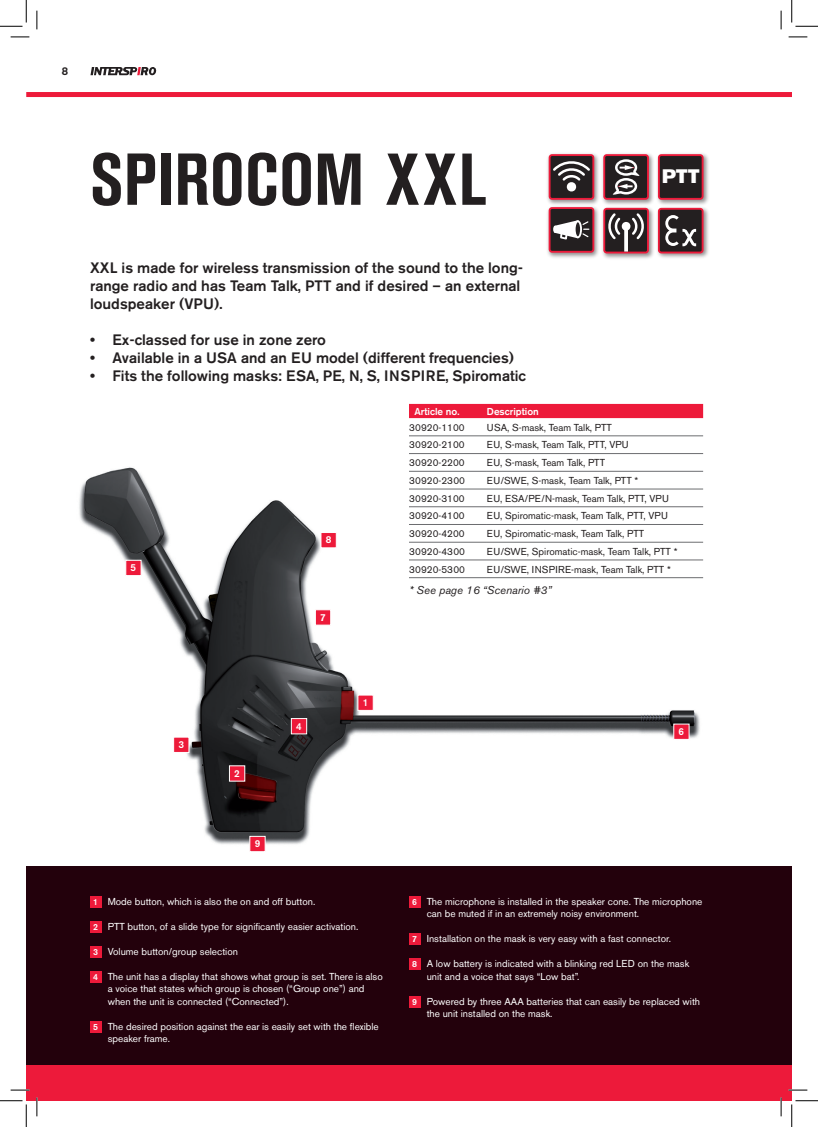
<style>
.page{position:relative;width:818px;height:1127px;background:#fff}
.page>*{position:absolute;margin:0;border:0;box-sizing:border-box;transform-origin:0 0}
.t1{font:700 condensed 72.5px "Akzidenz Grotesk BE";letter-spacing:.01em;color:#231f20}
.t2{font:19.38px "Akzidenz Grotesk BE Super";color:#fff}
.t3{font:500 15px/18px "Akzidenz Grotesk BE";color:#231f20}
.t4{font:italic 11.25px "Akzidenz Grotesk BE";color:#231f20}
.t5{font:500 11.25px "Akzidenz Grotesk BE";color:#231f20}
.t6{font:10px/12.5px "Akzidenz Grotesk BE";color:#fff}
.t7{font:10px "Akzidenz Grotesk BE";color:#231f20}
.t8{font:500 10px "Akzidenz Grotesk BE";color:#fff}
.s1{font-weight:500;font-size:8.75px}
</style>
<div class="page">
<img style="left:79px;top:418px;width:624px;height:426px">
<img style="left:547px;top:153px;width:52px;height:50px">
<div style="left:550px;top:155px;width:43px;height:44px;background:#231f20;border-radius:2px"></div>
<div style="left:549px;top:154px;width:45px;height:46px;border:2px solid #ed1a3a;border-radius:2px"></div>
<svg style="left:551px;top:160px;width:41px;height:32px"></svg>
<img style="left:657px;top:153px;width:52px;height:51px">
<div style="left:659px;top:155px;width:44px;height:44px;background:#231f20;border-radius:2px"></div>
<div style="left:658px;top:154px;width:45px;height:46px;border:2px solid #ed1a3a;border-radius:2px"></div>
<img style="left:602px;top:207px;width:52px;height:52px">
<div style="left:604px;top:209px;width:44px;height:43px;background:#231f20;border-radius:2px"></div>
<div style="left:603px;top:208px;width:46px;height:45px;border:2px solid #ed1a3a;border-radius:2px"></div>
<svg style="left:608px;top:213px;width:36px;height:27px"></svg>
<svg style="left:624px;top:226px;width:4px;height:25px"></svg>
<img style="left:547px;top:203px;width:52px;height:55px">
<div style="left:550px;top:208px;width:43px;height:44px;background:#231f20;border-radius:2px"></div>
<div style="left:549px;top:207px;width:45px;height:46px;border:2px solid #ed1a3a;border-radius:2px"></div>
<svg style="left:553px;top:220px;width:36px;height:20px"></svg>
<div style="left:575px;top:221px;width:6px;height:16px;background:#231f20;border-radius:50%"></div>
<div style="left:574px;top:220px;width:8px;height:18px;border:2px solid #fff;border-radius:50%"></div>
<img style="left:657px;top:204px;width:52px;height:54px">
<div style="left:659px;top:209px;width:44px;height:43px;background:#231f20;border-radius:2px"></div>
<div style="left:658px;top:208px;width:45px;height:45px;border:2px solid #ed1a3a;border-radius:2px"></div>
<svg style="left:665px;top:215px;width:31px;height:31px"></svg>
<img style="left:602px;top:153px;width:52px;height:52px">
<div style="left:604px;top:155px;width:44px;height:44px;background:#231f20;border-radius:2px"></div>
<div style="left:603px;top:154px;width:46px;height:46px;border:2px solid #ed1a3a;border-radius:2px"></div>
<svg style="left:612px;top:159px;width:28px;height:36px"></svg>
<div style="left:26px;top:866px;width:755px;height:223px;background:#23010c"></div>
<svg style="left:315px;top:609px;width:16px;height:16px"></svg>
<svg style="left:673px;top:723px;width:17px;height:16px"></svg>
<svg style="left:125px;top:559px;width:17px;height:17px"></svg>
<svg style="left:291px;top:717px;width:16px;height:17px"></svg>
<svg style="left:173px;top:736px;width:17px;height:16px"></svg>
<svg style="left:229px;top:765px;width:16px;height:16px"></svg>
<svg style="left:357px;top:694px;width:17px;height:16px"></svg>
<svg style="left:320px;top:531px;width:17px;height:17px"></svg>
<svg style="left:249px;top:835px;width:17px;height:17px"></svg>
<div style="left:781px;top:866px;width:11px;height:223px;background:#23010c"></div>
<div style="left:409px;top:404px;width:294px;height:14px;background:#ed1a3a"></div>
<hr style="left:409px;top:577px;width:78px;height:1px;background:#6c6d70">
<hr style="left:487px;top:577px;width:216px;height:1px;background:#6c6d70">
<hr style="left:409px;top:435px;width:78px;height:1px;background:#6c6d70">
<hr style="left:487px;top:435px;width:216px;height:1px;background:#6c6d70">
<hr style="left:409px;top:453px;width:78px;height:1px;background:#6c6d70">
<hr style="left:487px;top:453px;width:216px;height:1px;background:#6c6d70">
<hr style="left:409px;top:471px;width:78px;height:1px;background:#6c6d70">
<hr style="left:487px;top:471px;width:216px;height:1px;background:#6c6d70">
<hr style="left:409px;top:488px;width:78px;height:1px;background:#6c6d70">
<hr style="left:487px;top:488px;width:216px;height:1px;background:#6c6d70">
<hr style="left:409px;top:506px;width:78px;height:1px;background:#6c6d70">
<hr style="left:487px;top:506px;width:216px;height:1px;background:#6c6d70">
<hr style="left:409px;top:524px;width:78px;height:1px;background:#6c6d70">
<hr style="left:487px;top:524px;width:216px;height:1px;background:#6c6d70">
<hr style="left:409px;top:541px;width:78px;height:1px;background:#6c6d70">
<hr style="left:487px;top:541px;width:216px;height:1px;background:#6c6d70">
<hr style="left:409px;top:559px;width:78px;height:1px;background:#6c6d70">
<hr style="left:487px;top:559px;width:216px;height:1px;background:#6c6d70">
<div style="left:90px;top:896px;width:11px;height:11px;background:#ed1a3a"></div>
<div style="left:90px;top:921px;width:11px;height:11px;background:#ed1a3a"></div>
<div style="left:90px;top:946px;width:11px;height:11px;background:#ed1a3a"></div>
<div style="left:90px;top:971px;width:11px;height:11px;background:#ed1a3a"></div>
<div style="left:90px;top:1021px;width:11px;height:11px;background:#ed1a3a"></div>
<div style="left:409px;top:896px;width:11px;height:11px;background:#ed1a3a"></div>
<div style="left:409px;top:933px;width:11px;height:11px;background:#ed1a3a"></div>
<div style="left:409px;top:958px;width:11px;height:11px;background:#ed1a3a"></div>
<div style="left:409px;top:996px;width:11px;height:11px;background:#ed1a3a"></div>
<svg style="left:90px;top:67px;width:67px;height:9px"></svg>
<div style="left:26px;top:92px;width:766px;height:5px;background:#ed1a3a"></div>
<div style="left:26px;top:1064px;width:766px;height:36px;background:#ed1a3a"></div>
<svg style="left:11px;top:36px;width:18px;height:2px"></svg>
<svg style="left:788px;top:36px;width:19px;height:2px"></svg>
<svg style="left:11px;top:1089px;width:18px;height:1px"></svg>
<svg style="left:788px;top:1089px;width:19px;height:1px"></svg>
<svg style="left:36px;top:11px;width:2px;height:18px"></svg>
<svg style="left:36px;top:1097px;width:2px;height:18px"></svg>
<svg style="left:780px;top:11px;width:2px;height:18px"></svg>
<svg style="left:780px;top:1097px;width:2px;height:18px"></svg>
<svg style="left:0;top:0;width:27px;height:27px"></svg>
<svg style="left:0;top:1100px;width:27px;height:26px"></svg>
<svg style="left:791px;top:0;width:27px;height:27px"></svg>
<svg style="left:791px;top:1100px;width:27px;height:26px"></svg>
<p class="t5" style="left:62px;top:64px;width:8px">8</p>
<h1 class="t1" style="left:90px;top:138px;width:397px">SPIROCOM XXL</h1>
<h3 class="t3" style="left:90px;top:259px;width:435px">XXL is made for wireless transmission of the sound to the long&shy;range radio and has Team Talk, PTT and if desired – an external loudspeaker (VPU).</h3>
<h3 class="t3" style="left:90px;top:331px;width:237px">• Ex-classed for use in zone zero</h3>
<h3 class="t3" style="left:90px;top:349px;width:426px">• Available in a USA and an EU model (different frequencies)</h3>
<h3 class="t3" style="left:90px;top:367px;width:438px">• Fits the following masks: ESA, PE, N, S, INSPIRE, Spiromatic</h3>
<h2 class="t2" style="left:662px;top:165px;width:39px">PTT</h2>
<p class="t8" style="left:131px;top:561px;width:7px">5</p>
<p class="t8" style="left:326px;top:533px;width:7px">8</p>
<p class="t8" style="left:320px;top:611px;width:7px">7</p>
<p class="t8" style="left:414px;top:405px;width:46px">Article no.</p>
<p class="t8" style="left:487px;top:405px;width:53px">Description</p>
<p class="t7" style="left:409px;top:421px;width:57px">30920-1100</p>
<p class="t7" style="left:487px;top:421px;width:127px">USA, S-mask, Team Talk, PTT</p>
<p class="t7" style="left:409px;top:439px;width:57px">30920-2100</p>
<p class="t7" style="left:487px;top:439px;width:143px">EU, S-mask, Team Talk, PTT, VPU</p>
<p class="t7" style="left:409px;top:456px;width:57px">30920-2200</p>
<p class="t7" style="left:487px;top:456px;width:120px">EU, S-mask, Team Talk, PTT</p>
<p class="t7" style="left:409px;top:474px;width:58px">30920-2300</p>
<p class="t7" style="left:487px;top:474px;width:153px">EU/SWE, S-mask, Team Talk, PTT *</p>
<p class="t7" style="left:409px;top:492px;width:57px">30920-3100</p>
<p class="t7" style="left:487px;top:492px;width:183px">EU, ESA/PE/N-mask, Team Talk, PTT, VPU</p>
<p class="t7" style="left:409px;top:510px;width:57px">30920-4100</p>
<p class="t7" style="left:487px;top:510px;width:182px">EU, Spiromatic-mask, Team Talk, PTT, VPU</p>
<p class="t7" style="left:409px;top:527px;width:57px">30920-4200</p>
<p class="t7" style="left:487px;top:527px;width:159px">EU, Spiromatic-mask, Team Talk, PTT</p>
<p class="t7" style="left:409px;top:545px;width:58px">30920-4300</p>
<p class="t7" style="left:487px;top:545px;width:192px">EU/SWE, Spiromatic-mask, Team Talk, PTT *</p>
<p class="t7" style="left:409px;top:563px;width:58px">30920-5300</p>
<p class="t7" style="left:487px;top:563px;width:185px">EU/SWE, INSPIRE-mask, Team Talk, PTT *</p>
<p class="t4" style="left:409px;top:582px;width:144px">* See page 16 “Scenario #3”</p>
<p class="t8" style="left:178px;top:738px;width:7px">3</p>
<p class="t8" style="left:234px;top:767px;width:7px">2</p>
<p class="t8" style="left:255px;top:837px;width:7px">9</p>
<p class="t8" style="left:296px;top:719px;width:7px">4</p>
<p class="t8" style="left:363px;top:696px;width:7px">1</p>
<p class="t6" style="left:93px;top:894px;width:224px"><span class="s1">1</span> Mode button, which is also the on and off button.</p>
<p class="t6" style="left:93px;top:919px;width:267px"><span class="s1">2</span> PTT button, of a slide type for significantly easier activation.</p>
<p class="t6" style="left:93px;top:944px;width:146px"><span class="s1">3</span> Volume button/group selection</p>
<p class="t6" style="left:108px;top:969px;width:277px;text-indent:-15px"><span class="s1">4</span> The unit has a display that shows what group is set. There is also a voice that states which group is chosen (“Group one”) and when the unit is connected (“Connected”).</p>
<p class="t6" style="left:108px;top:1019px;width:273px;text-indent:-15px"><span class="s1">5</span> The desired position against the ear is easily set with the flexible speaker frame.</p>
<p class="t8" style="left:679px;top:725px;width:7px">6</p>
<p class="t6" style="left:427px;top:894px;width:277px;text-indent:-15px"><span class="s1">6</span> The microphone is installed in the speaker cone. The microphone can be muted if in an extremely noisy environment.</p>
<p class="t6" style="left:412px;top:932px;width:261px"><span class="s1">7</span> Installation on the mask is very easy with a fast connector.</p>
<p class="t6" style="left:427px;top:957px;width:264px;text-indent:-15px"><span class="s1">8</span> A low battery is indicated with a blinking red LED on the mask unit and a voice that says “Low bat”.</p>
<p class="t6" style="left:427px;top:994px;width:275px;text-indent:-15px"><span class="s1">9</span> Powered by three AAA batteries that can easily be replaced with the unit installed on the mask.</p>
</div>
